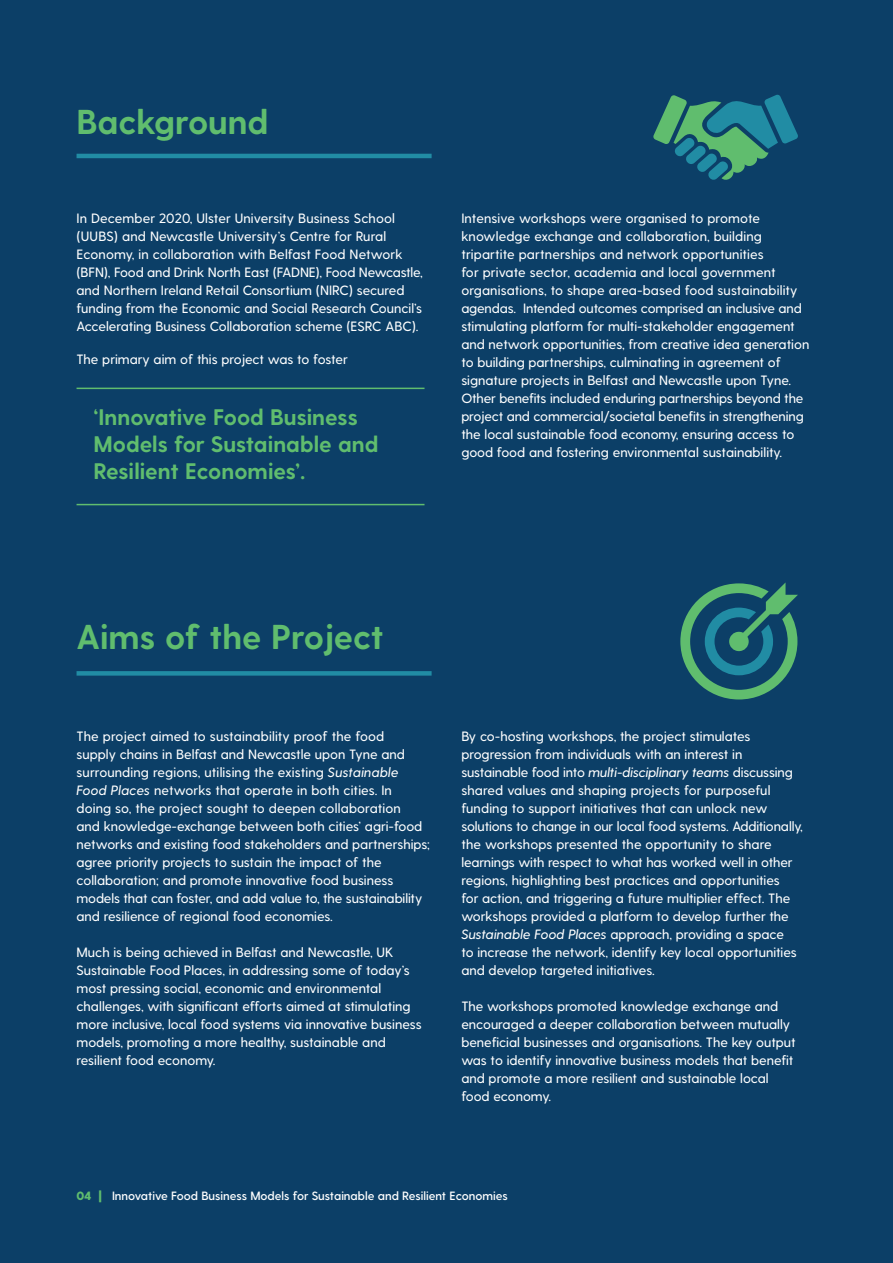
<style>
.page{position:relative;width:893px;height:1263px;background:#0c3f67}
.page>*{position:absolute;margin:0;border:0;box-sizing:border-box;transform-origin:0 0}
.t1{font:700 34.5px "Greycliff CF";color:#60bd6e}
.t2{font:700 22.5px/27px "Greycliff CF";color:#60bd6e}
.t3{font:500 13.5px/18px "Greycliff CF";color:#fff}
.t4{font:600 12px "Greycliff CF";color:#fff}
.s1{font-style:italic}
.s2{font-weight:800;color:#60bd6e}
</style>
<div class="page">
<svg style="left:680px;top:582px;width:118px;height:117px"></svg>
<svg style="left:653px;top:94px;width:145px;height:86px"></svg>
<hr style="left:77px;top:154px;width:355px;height:4px;background:#218ca4">
<div style="left:77px;top:671px;width:355px;height:5px;background:#218ca4"></div>
<hr style="left:77px;top:504px;width:347px;height:1px;background:#60bd6e">
<hr style="left:77px;top:388px;width:347px;height:1px;background:#60bd6e">
<h1 class="t1" style="left:77px;top:101px;width:193px">Background</h1>
<p class="t3" style="left:77px;top:210px;width:348px">In December 2020, Ulster University Business School (UUBS) and Newcastle University’s Centre for Rural Economy, in collaboration with Belfast Food Network (BFN), Food and Drink North East (FADNE), Food Newcastle, and Northern Ireland Retail Consortium (NIRC) secured funding from the Economic and Social Research Council’s Accelerating Business Collaboration scheme (ESRC ABC).</p>
<p class="t3" style="left:77px;top:350px;width:273px">The primary aim of this project was to foster</p>
<h2 class="t2" style="left:94px;top:404px;width:286px">‘Innovative Food Business<br>Models for Sustainable and<br>Resilient Economies’.</h2>
<p class="t3" style="left:461px;top:210px;width:349px">Intensive workshops were organised to promote knowledge exchange and collaboration, building tripartite partnerships and network opportunities<br>for private sector, academia and local government organisations, to shape area-based food sustainability agendas. Intended outcomes comprised an inclusive and stimulating platform for multi-stakeholder engagement and network opportunities, from creative idea generation to building partnerships, culminating in agreement of signature projects in Belfast and Newcastle upon Tyne.<br>Other benefits included enduring partnerships beyond the project and commercial/societal benefits in strengthening the local sustainable food economy, ensuring access to good food and fostering environmental sustainability.</p>
<h1 class="t1" style="left:77px;top:616px;width:309px">Aims of the Project</h1>
<p class="t3" style="left:77px;top:727px;width:355px">The project aimed to sustainability proof the food<br>supply chains in Belfast and Newcastle upon Tyne and surrounding regions, utilising the existing <span class="s1">Sustainable Food Places</span> networks that operate in both cities. In doing so, the project sought to deepen collaboration<br>and knowledge-exchange between both cities’ agri-food networks and existing food stakeholders and partnerships; agree priority projects to sustain the impact of the collaboration; and promote innovative food business models that can foster, and add value to, the sustainability and resilience of regional food economies.</p>
<p class="t3" style="left:77px;top:943px;width:347px">Much is being achieved in Belfast and Newcastle, UK Sustainable Food Places, in addressing some of today’s most pressing social, economic and environmental challenges, with significant efforts aimed at stimulating more inclusive, local food systems via innovative business models, promoting a more healthy, sustainable and resilient food economy.</p>
<p class="t3" style="left:461px;top:727px;width:343px">By co-hosting workshops, the project stimulates progression from individuals with an interest in sustainable food into <span class="s1">multi-disciplinary teams</span> discussing shared values and shaping projects for purposeful funding to support initiatives that can unlock new solutions to change in our local food systems. Additionally, the workshops presented the opportunity to share learnings with respect to what has worked well in other regions, highlighting best practices and opportunities<br>for action, and triggering a future multiplier effect. The workshops provided a platform to develop further the <span class="s1">Sustainable Food Places</span> approach, providing a space<br>to increase the network, identify key local opportunities and develop targeted initiatives.</p>
<p class="t3" style="left:461px;top:997px;width:336px">The workshops promoted knowledge exchange and encouraged a deeper collaboration between mutually beneficial businesses and organisations. The key output was to identify innovative business models that benefit and promote a more resilient and sustainable local food economy.</p>
<p class="t4" style="left:77px;top:1188px;width:433px"><span class="s2">04 |</span> Innovative Food Business Models for Sustainable and Resilient Economies</p>
</div>
